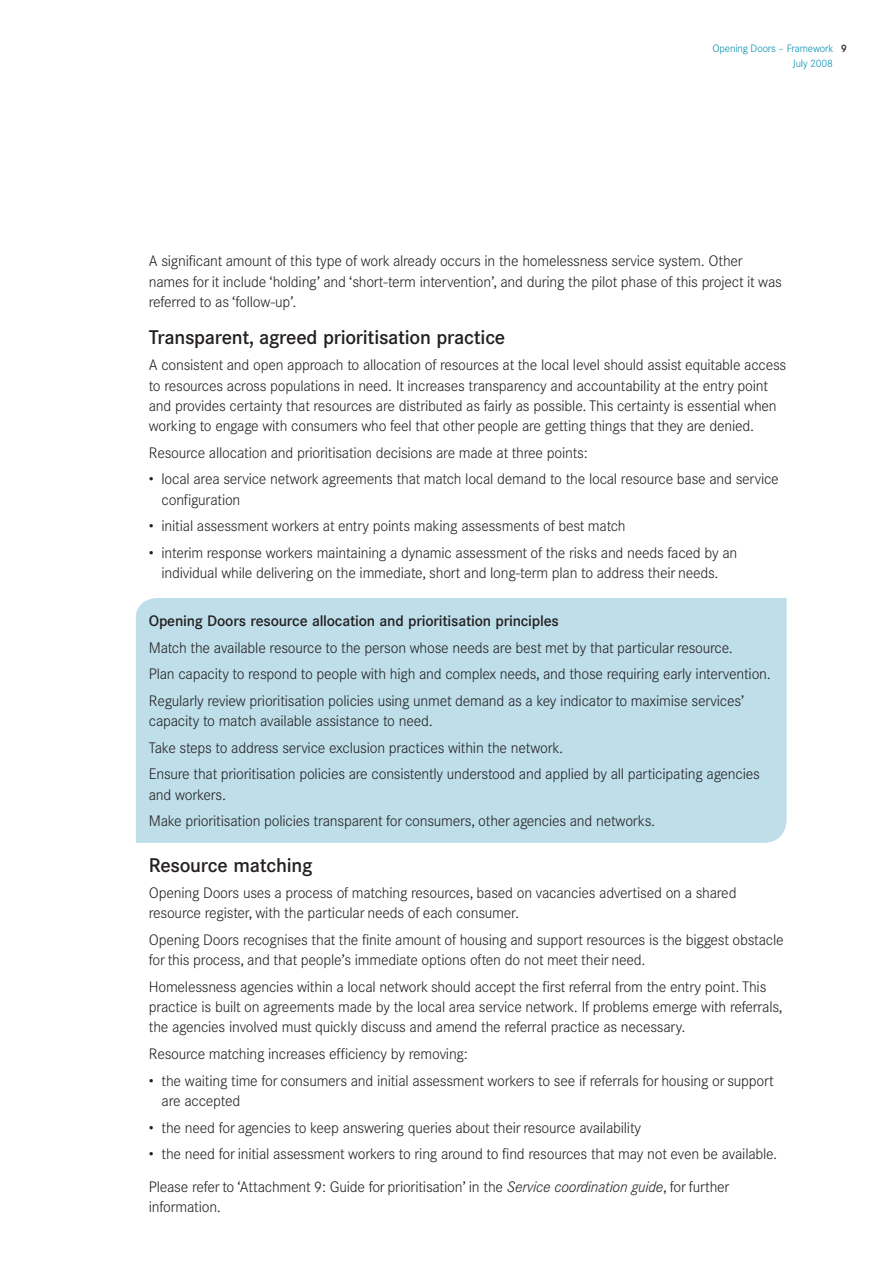
<style>
.page{position:relative;width:893px;height:1263px;background:#fff}
.page>*{position:absolute;margin:0;border:0;box-sizing:border-box;transform-origin:0 0}
.t1{font:500 19.5px "Corporate SBQ";letter-spacing:-.015em;color:#231f20}
.t2{font:300 15px/20.2px "Corporate SBQ";letter-spacing:-.015em;color:#231f20}
.t3{font:500 15px "Corporate SBQ";letter-spacing:-.015em;color:#231f20}
.t4{font:300 10.5px/15px "Corporate SBQ";letter-spacing:-.015em;color:#008bb1;text-align:right}
.t5{font:500 10.5px "Corporate SBQ";color:#231f20}
.s1{font-style:italic}
</style>
<div class="page">
<div style="left:135px;top:598px;width:652px;height:245px;background:#bedeea"></div>
<p class="t4" style="left:713px;top:41px;width:123px">Opening Doors – Framework<br>July 2008</p>
<p class="t5" style="left:841px;top:42px;width:8px">9</p>
<p class="t2" style="left:149px;top:251px;width:635px">A significant amount of this type of work already occurs in the homelessness service system. Other names for it include ‘holding’ and ‘short-term intervention’, and during the pilot phase of this project it was referred to as ‘follow-up’.</p>
<h1 class="t1" style="left:149px;top:325px;width:358px">Transparent, agreed prioritisation practice</h1>
<p class="t2" style="left:149px;top:355px;width:639px">A consistent and open approach to allocation of resources at the local level should assist equitable access to resources across populations in need. It increases transparency and accountability at the entry point and provides certainty that resources are distributed as fairly as possible. This certainty is essential when working to engage with consumers who feel that other people are getting things that they are denied.</p>
<p class="t2" style="left:149px;top:442px;width:440px">Resource allocation and prioritisation decisions are made at three points:</p>
<p class="t2" style="left:162px;top:469px;width:619px;text-indent:-13px">• local area service network agreements that match local demand to the local resource base and service configuration</p>
<p class="t2" style="left:149px;top:516px;width:478px">• initial assessment workers at entry points making assessments of best match</p>
<p class="t2" style="left:149px;top:543px;width:590px;text-align:center">• interim response workers maintaining a dynamic assessment of the risks and needs faced by an individual while delivering on the immediate, short and long-term plan to address their needs.</p>
<p class="t3" style="left:149px;top:612px;width:411px">Opening Doors resource allocation and prioritisation principles</p>
<p class="t2" style="left:149px;top:634px;width:624px;line-height:26.7px">Match the available resource to the person whose needs are best met by that particular resource.<br>Plan capacity to respond to people with high and complex needs, and those requiring early intervention.<br>Regularly review prioritisation policies using unmet demand as a key indicator to maximise services’</p>
<p class="t2" style="left:149px;top:708px;width:612px;line-height:26.7px">capacity to match available assistance to need.<br>Take steps to address service exclusion practices within the network.<br>Ensure that prioritisation policies are consistently understood and applied by all participating agencies</p>
<p class="t2" style="left:149px;top:781px;width:508px;line-height:26.7px">and workers.<br>Make prioritisation policies transparent for consumers, other agencies and networks.</p>
<h1 class="t1" style="left:149px;top:853px;width:165px">Resource matching</h1>
<p class="t2" style="left:149px;top:883px;width:589px">Opening Doors uses a process of matching resources, based on vacancies advertised on a shared resource register, with the particular needs of each consumer.</p>
<p class="t2" style="left:149px;top:930px;width:636px">Opening Doors recognises that the finite amount of housing and support resources is the biggest obstacle for this process, and that people’s immediate options often do not meet their need.</p>
<p class="t2" style="left:149px;top:977px;width:635px">Homelessness agencies within a local network should accept the first referral from the entry point. This practice is built on agreements made by the local area service network. If problems emerge with referrals, the agencies involved must quickly discuss and amend the referral practice as necessary.</p>
<p class="t2" style="left:149px;top:1044px;width:321px">Resource matching increases efficiency by removing:</p>
<p class="t2" style="left:162px;top:1070px;width:614px;text-indent:-13px">• the waiting time for consumers and initial assessment workers to see if referrals for housing or support are accepted</p>
<p class="t2" style="left:149px;top:1117px;width:494px">• the need for agencies to keep answering queries about their resource availability</p>
<p class="t2" style="left:149px;top:1144px;width:630px">• the need for initial assessment workers to ring around to find resources that may not even be available.</p>
<p class="t2" style="left:149px;top:1177px;width:582px">Please refer to ‘Attachment 9: Guide for prioritisation’ in the <span class="s1">Service coordination guide</span>, for further information.</p>
</div>
